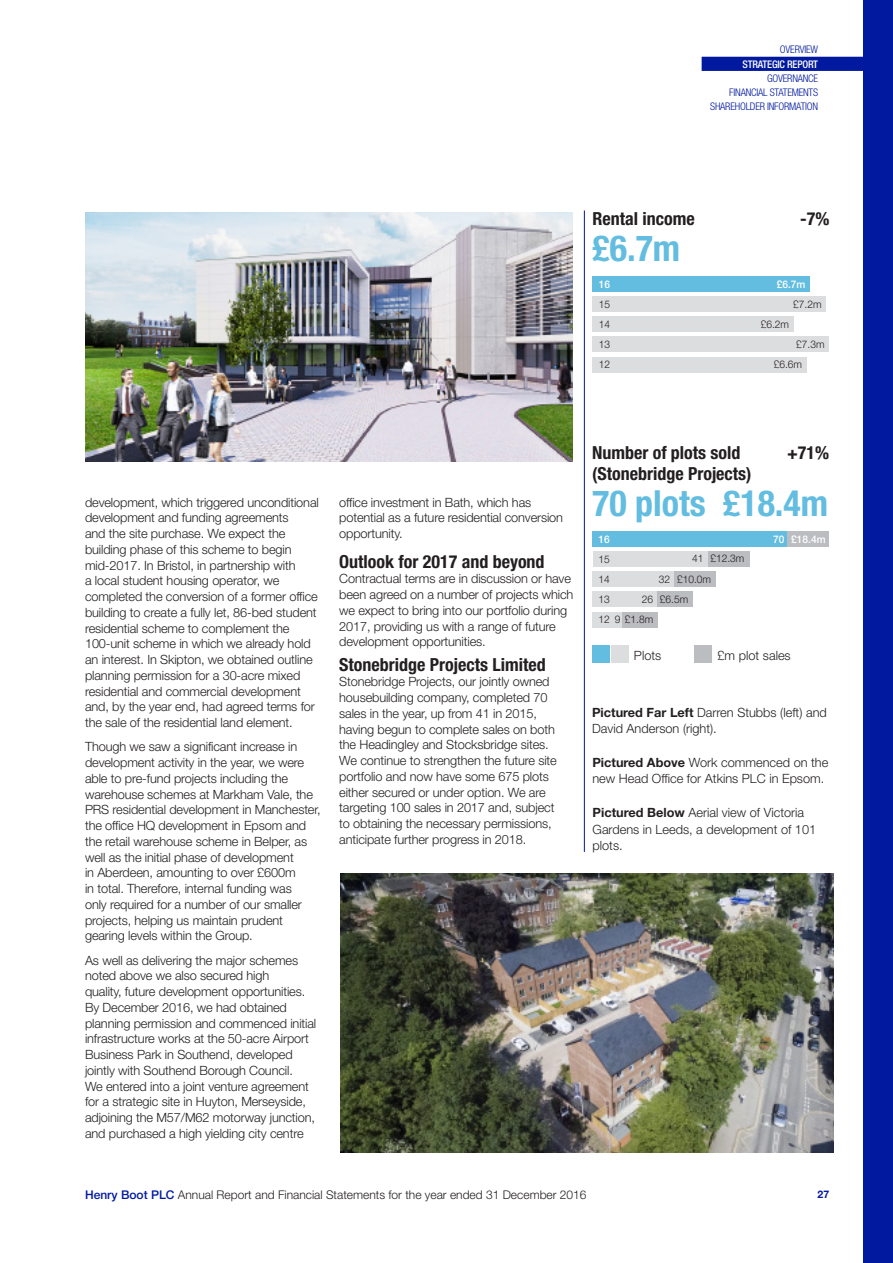
<style>
.page{position:relative;width:893px;height:1263px;background:#fff}
.page>*{position:absolute;margin:0;border:0;box-sizing:border-box;transform-origin:0 0}
.t1{font:700 condensed 36px "Helvetica Neue LT Std";color:#62bde0}
.t2{font:700 condensed 18px "Helvetica Neue LT Std";color:#231f20}
.t3{font:300 12.75px/15.8px "Helvetica Neue LT Std";letter-spacing:-.01em;color:#231f20}
.t4{font:300 12px "Helvetica Neue LT Std";color:#231f20}
.t5{font:300 10.5px/19.8px "Helvetica Neue LT Std";color:#231f20}
.t6{font:300 condensed 10.5px/14.2px "Helvetica Neue LT Std";letter-spacing:-.02em;color:#00199f;text-align:right}
.t7{font:500 10.5px "Helvetica Neue LT Std";color:#fff}
.t8{font:500 condensed 10.5px "Helvetica Neue LT Std";letter-spacing:-.02em;color:#fff}
.t9{font:700 10.5px "Helvetica Neue LT Std";color:#00199f}
.s1{font-weight:700}
.s2{font-weight:500;color:#00199f}
</style>
<div class="page">
<div style="left:863px;top:0;width:30px;height:1263px;background:#00199f"></div>
<svg style="left:702px;top:57px;width:161px;height:14px;background:#01199f"></svg>
<hr style="left:584px;top:210px;width:1px;height:642px;background:#00199f">
<div style="left:592px;top:357px;width:215px;height:15px;background:#dcdddf"></div>
<div style="left:592px;top:296px;width:234px;height:16px;background:#dcdddf"></div>
<div style="left:592px;top:316px;width:202px;height:16px;background:#dcdddf"></div>
<div style="left:592px;top:337px;width:237px;height:15px;background:#dcdddf"></div>
<div style="left:592px;top:276px;width:218px;height:16px;background:#62bde0"></div>
<div style="left:592px;top:612px;width:31px;height:15px;background:#dcdddf"></div>
<div style="left:594px;top:551px;width:155px;height:16px;background:#dcdddf"></div>
<div style="left:592px;top:571px;width:124px;height:16px;background:#dcdddf"></div>
<div style="left:592px;top:591px;width:101px;height:16px;background:#dcdddf"></div>
<div style="left:592px;top:531px;width:237px;height:16px;background:#62bde0"></div>
<div style="left:787px;top:531px;width:42px;height:16px;background:#bcbdc0"></div>
<div style="left:708px;top:551px;width:41px;height:16px;background:#bcbdc0"></div>
<div style="left:674px;top:571px;width:42px;height:16px;background:#bcbdc0"></div>
<div style="left:658px;top:591px;width:35px;height:16px;background:#bcbdc0"></div>
<div style="left:623px;top:612px;width:35px;height:15px;background:#bcbdc0"></div>
<img style="left:341px;top:874px;width:493px;height:278px">
<img style="left:85px;top:213px;width:487px;height:248px">
<div style="left:695px;top:645px;width:17px;height:17px;background:#bcbdc0"></div>
<div style="left:611px;top:645px;width:17px;height:17px;background:#dcdddf"></div>
<div style="left:592px;top:645px;width:17px;height:17px;background:#62bde0"></div>
<p class="t6" style="left:780px;top:42px;width:40px">OVERVIEW</p>
<p class="t8" style="left:742px;top:58px;width:77px">STRATEGIC REPORT</p>
<p class="t6" style="left:710px;top:71px;width:109px">GOVERNANCE<br>FINANCIAL STATEMENTS<br>SHAREHOLDER INFORMATION</p>
<h2 class="t2" style="left:592px;top:208px;width:104px">Rental income</h2>
<h2 class="t2" style="left:800px;top:208px;width:31px">-7%</h2>
<h1 class="t1" style="left:592px;top:227px;width:89px">£6.7m</h1>
<p class="t7" style="left:599px;top:278px;width:13px">16</p>
<p class="t7" style="left:777px;top:278px;width:30px">£6.7m</p>
<p class="t5" style="left:761px;top:314px;width:30px">£6.2m</p>
<p class="t5" style="left:774px;top:334px;width:52px;text-indent:22px">£7.3m £6.6m</p>
<p class="t5" style="left:599px;top:294px;width:13px">15</p>
<p class="t5" style="left:793px;top:294px;width:30px">£7.2m</p>
<p class="t5" style="left:599px;top:314px;width:13px">14<br>13</p>
<p class="t5" style="left:599px;top:354px;width:13px">12</p>
<p class="t3" style="left:85px;top:494px;width:235px">development, which triggered unconditional development and funding agreements<br>and the site purchase. We expect the building phase of this scheme to begin mid-2017. In Bristol, in partnership with<br>a local student housing operator, we completed the conversion of a former office building to create a fully let, 86-bed student residential scheme to complement the 100-unit scheme in which we already hold an interest. In Skipton, we obtained outline planning permission for a 30-acre mixed residential and commercial development and, by the year end, had agreed terms for the sale of the residential land element.</p>
<p class="t3" style="left:85px;top:739px;width:237px">Though we saw a significant increase in development activity in the year, we were able to pre-fund projects including the warehouse schemes at Markham Vale, the PRS residential development in Manchester, the office HQ development in Epsom and the retail warehouse scheme in Belper, as well as the initial phase of development<br>in Aberdeen, amounting to over £600m<br>in total. Therefore, internal funding was<br>only required for a number of our smaller projects, helping us maintain prudent gearing levels within the Group.</p>
<p class="t3" style="left:85px;top:952px;width:233px">As well as delivering the major schemes noted above we also secured high<br>quality, future development opportunities.<br>By December 2016, we had obtained planning permission and commenced initial infrastructure works at the 50-acre Airport Business Park in Southend, developed jointly with Southend Borough Council.<br>We entered into a joint venture agreement for a strategic site in Huyton, Merseyside, adjoining the M57/M62 motorway junction, and purchased a high yielding city centre</p>
<p class="t3" style="left:339px;top:494px;width:225px">office investment in Bath, which has potential as a future residential conversion opportunity.</p>
<h2 class="t2" style="left:339px;top:550px;width:207px">Outlook for 2017 and beyond</h2>
<p class="t3" style="left:339px;top:571px;width:236px">Contractual terms are in discussion or have been agreed on a number of projects which we expect to bring into our portfolio during 2017, providing us with a range of future development opportunities.</p>
<h2 class="t2" style="left:339px;top:653px;width:208px">Stonebridge Projects Limited</h2>
<p class="t3" style="left:339px;top:674px;width:219px">Stonebridge Projects, our jointly owned housebuilding company, completed 70 sales in the year, up from 41 in 2015, having begun to complete sales on both the Headingley and Stocksbridge sites.<br>We continue to strengthen the future site portfolio and now have some 675 plots either secured or under option. We are targeting 100 sales in 2017 and, subject to obtaining the necessary permissions, anticipate further progress in 2018.</p>
<h2 class="t2" style="left:592px;top:442px;width:150px">Number of plots sold</h2>
<h2 class="t2" style="left:787px;top:442px;width:44px">+71%</h2>
<h2 class="t2" style="left:592px;top:463px;width:161px">(Stonebridge Projects)</h2>
<h1 class="t1" style="left:592px;top:482px;width:238px">70 plots £18.4m</h1>
<p class="t7" style="left:598px;top:533px;width:13px">16</p>
<p class="t7" style="left:791px;top:532px;width:36px">£18.4m</p>
<p class="t5" style="left:660px;top:569px;width:53px;text-indent:17px">£10.0m £6.5m</p>
<p class="t5" style="left:615px;top:609px;width:40px">9 £1.8m</p>
<p class="t7" style="left:773px;top:532px;width:13px">70</p>
<p class="t5" style="left:710px;top:549px;width:36px">£12.3m</p>
<p class="t5" style="left:692px;top:549px;width:13px">41</p>
<p class="t5" style="left:598px;top:549px;width:13px;line-height:20.2px;text-align:justify">15<br>14<br>13</p>
<p class="t5" style="left:659px;top:569px;width:13px">32</p>
<p class="t5" style="left:642px;top:589px;width:13px">26</p>
<p class="t5" style="left:598px;top:609px;width:13px">12</p>
<p class="t3" style="left:634px;top:647px;width:29px">Plots</p>
<p class="t3" style="left:718px;top:647px;width:75px">£m plot sales</p>
<p class="t3" style="left:592px;top:704px;width:236px;line-height:16.5px"><span class="s1">Pictured Far Left</span> Darren Stubbs (left) and<br>David Anderson (right).</p>
<p class="t3" style="left:592px;top:753px;width:237px;line-height:16.5px"><span class="s1">Pictured Above</span> Work commenced on the new Head Office for Atkins PLC in Epsom.</p>
<p class="t3" style="left:592px;top:804px;width:225px;line-height:16.5px"><span class="s1">Pictured Below</span> Aerial view of Victoria<br>Gardens in Leeds, a development of 101 plots.</p>
<p class="t4" style="left:85px;top:1187px;width:503px"><span class="s2">Henry Boot PLC</span> Annual Report and Financial Statements for the year ended 31 December 2016</p>
<p class="t9" style="left:817px;top:1188px;width:13px">27</p>
</div>
